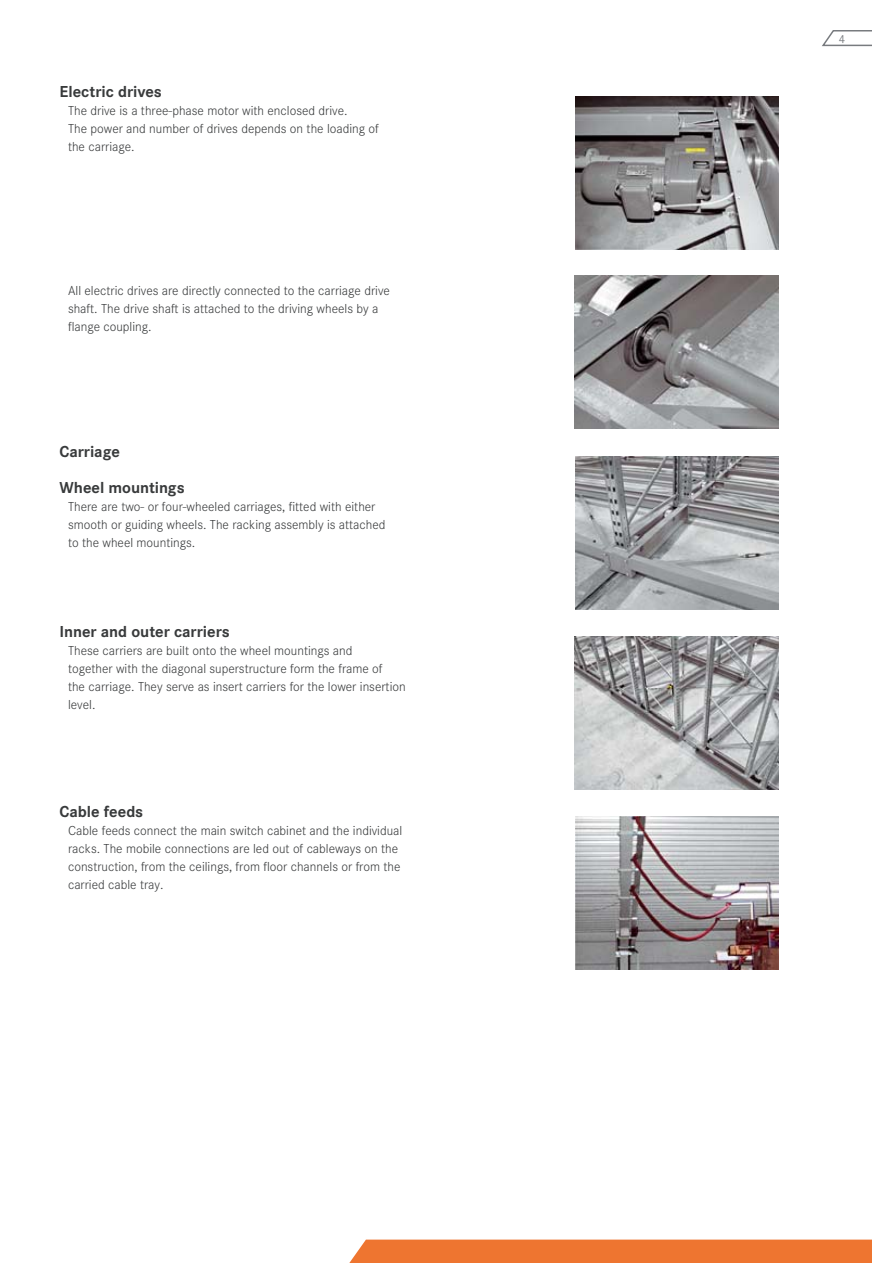
<style>
.page{position:relative;width:872px;height:1263px;background:#fff}
.page>*{position:absolute;margin:0;border:0;box-sizing:border-box;transform-origin:0 0}
.t1{font:700 16.5px/36px "Corporate S";color:#383a3b}
.t2{font:300 13.5px/18px "Corporate S";color:#383a3b}
.t3{font:12px "Corporate S";color:#787b7f}
</style>
<div class="page">
<svg style="left:822px;top:30px;width:50px;height:17px"></svg>
<div style="left:349px;top:1239px;width:523px;height:24px;background:#ee7530"></div>
<img style="left:575px;top:97px;width:203px;height:153px">
<img style="left:575px;top:457px;width:203px;height:152px">
<img style="left:575px;top:637px;width:203px;height:152px">
<img style="left:575px;top:276px;width:203px;height:153px">
<img style="left:575px;top:817px;width:203px;height:153px">
<p class="t1" style="left:60px;top:74px;width:104px">Electric drives</p>
<p class="t2" style="left:68px;top:102px;width:312px">The drive is a three-phase motor with enclosed drive.<br>The power and number of drives depends on the loading of the carriage.</p>
<p class="t2" style="left:68px;top:282px;width:323px">All electric drives are directly connected to the carriage drive shaft. The drive shaft is attached to the driving wheels by a flange coupling.</p>
<p class="t1" style="left:60px;top:434px;width:127px">Carriage<br>Wheel mountings</p>
<p class="t2" style="left:68px;top:498px;width:319px">There are two- or four-wheeled carriages, fitted with either smooth or guiding wheels. The racking assembly is attached to the wheel mountings.</p>
<p class="t1" style="left:60px;top:614px;width:172px">Inner and outer carriers</p>
<p class="t2" style="left:68px;top:642px;width:339px">These carriers are built onto the wheel mountings and<br>together with the diagonal superstructure form the frame of<br>the carriage. They serve as insert carriers for the lower insertion level.</p>
<p class="t1" style="left:60px;top:794px;width:85px">Cable feeds</p>
<p class="t2" style="left:68px;top:822px;width:336px">Cable feeds connect the main switch cabinet and the individual racks. The mobile connections are led out of cableways on the construction, from the ceilings, from floor channels or from the carried cable tray.</p>
<p class="t3" style="left:838px;top:34px;width:8px">4</p>
</div>
